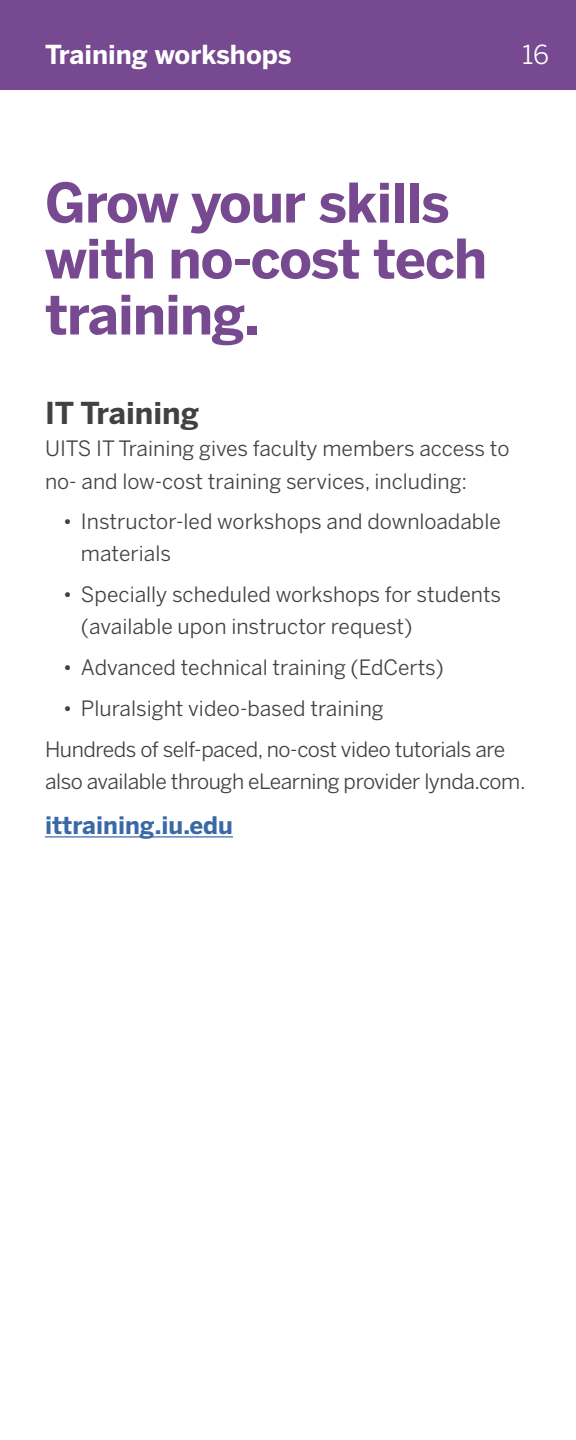
<style>
.page{position:relative;width:576px;height:1440px;background:#fff}
.page>*{position:absolute;margin:0;border:0;box-sizing:border-box;transform-origin:0 0}
.t1{font:700 54px/56px "Benton Sans";letter-spacing:-.02em;color:#764991}
.t2{font:700 30px "Benton Sans";color:#414042}
.t3{font:700 26px "Benton Sans";color:#fff}
.t4{font:26px "Benton Sans";color:#fff}
.t5{font:700 24px "Benton Sans";color:#3a68a5}
.t6{font:21px/32px "Benton Sans";color:#414042}
.t7{font:21px/41px "Benton Sans";letter-spacing:-.02em;color:#414042}
</style>
<div class="page">
<hr style="left:45px;top:836px;width:188px;height:1px;background:#3a68a5">
<div style="left:0;top:0;width:576px;height:90px;background:#764991"></div>
<p class="t3" style="left:45px;top:38px;width:248px">Training workshops</p>
<p class="t4" style="left:522px;top:39px;width:28px">16</p>
<h1 class="t1" style="left:45px;top:176px;width:444px">Grow your skills with no-cost tech training.</h1>
<h2 class="t2" style="left:45px;top:395px;width:156px">IT Training</h2>
<p class="t6" style="left:45px;top:433px;width:466px">UITS IT Training gives faculty members access to no- and low-cost training services, including:</p>
<p class="t6" style="left:81px;top:506px;width:421px;text-indent:-18px">• Instructor-led workshops and downloadable materials</p>
<p class="t6" style="left:81px;top:579px;width:422px;text-indent:-18px">• Specially scheduled workshops for students (available upon instructor request)</p>
<p class="t6" style="left:63px;top:652px;width:382px">• Advanced technical training (EdCerts)</p>
<p class="t7" style="left:45px;top:688px;width:462px;text-indent:18px">• Pluralsight video-based training<br>Hundreds of self-paced, no-cost video tutorials are</p>
<p class="t7" style="left:45px;top:761px;width:482px">also available through eLearning provider lynda.com.</p>
<p class="t5" style="left:45px;top:811px;width:190px">ittraining.iu.edu</p>
</div>
